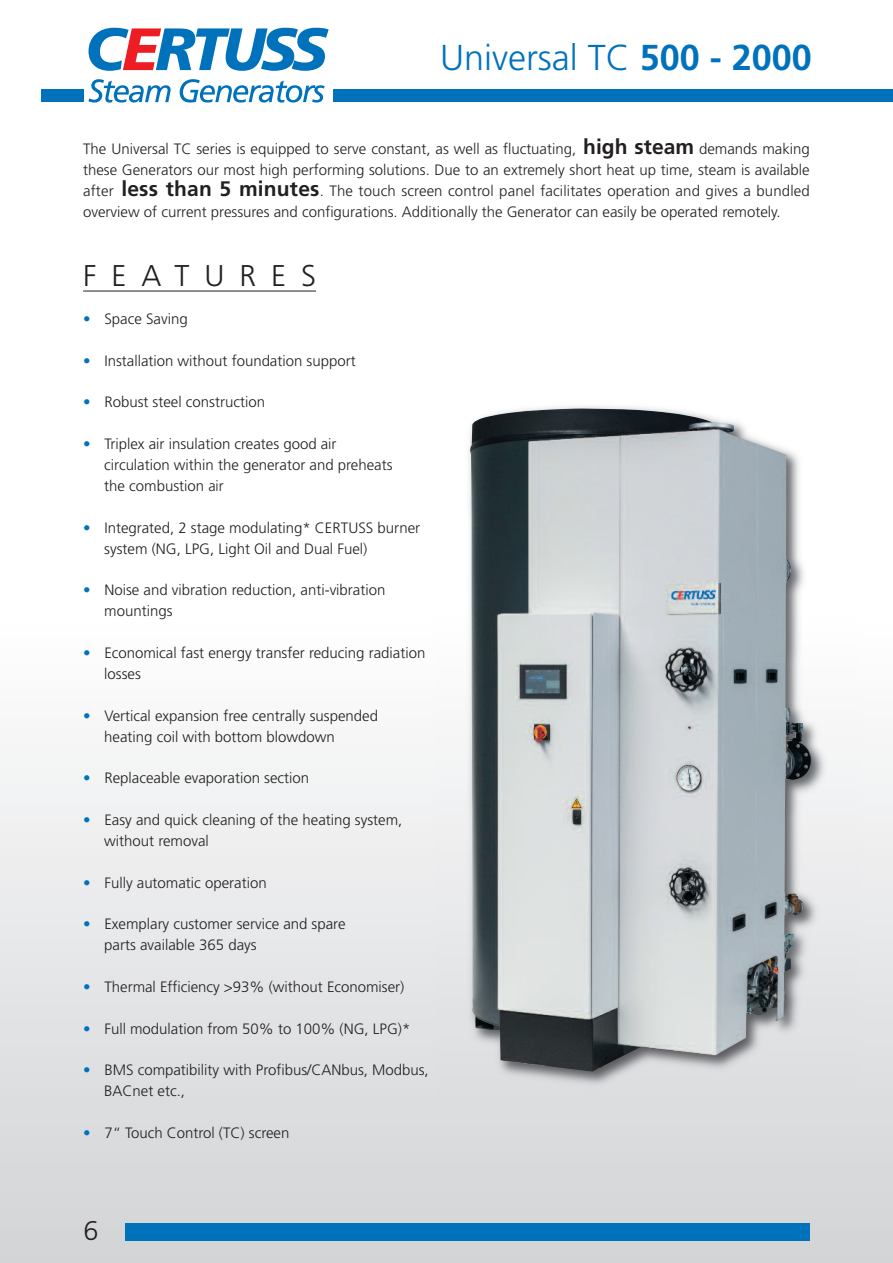
<style>
.page{position:relative;width:893px;height:1263px;background:#fff}
.page>*{position:absolute;margin:0;border:0;box-sizing:border-box;transform-origin:0 0}
.t1{font:300 36px "Frutiger";color:#0072bc}
.t2{font:300 30px "Frutiger";letter-spacing:.5em;color:#231f20}
.t3{font:300 27px "Frutiger";color:#231f20}
.t4{font:300 15px/21px "Frutiger";color:#231f20}
.s1{font-weight:700}
.s2{font-weight:700;font-size:21px}
.s3{color:#0072bc}
</style>
<div class="page">
<div style="left:0;top:0;width:893px;height:1263px;background:linear-gradient(to bottom,#fff,#dbdddf)"></div>
<div style="left:125px;top:1223px;width:685px;height:17px;background:#0072bc"></div>
<div style="left:42px;top:89px;width:851px;height:13px;background:#0072bc"></div>
<div style="left:84px;top:21px;width:249px;height:90px;background:#fff"></div>
<svg style="left:89px;top:28px;width:240px;height:43px"></svg>
<svg style="left:88px;top:79px;width:83px;height:24px"></svg>
<svg style="left:180px;top:79px;width:145px;height:24px"></svg>
<hr style="left:83px;top:291px;width:233px;height:1px;background:#231f20">
<img style="left:435px;top:376px;width:423px;height:732px">
<img style="left:470px;top:409px;width:341px;height:663px">
<h1 class="t1" style="left:440px;top:43px;width:373px">Universal TC <span class="s1">500 - 2000</span></h1>
<p class="t4" style="left:83px;top:139px;width:728px;text-align:justify">The Universal TC series is equipped to serve constant, as well as fluctuating, <span class="s2">high steam</span> demands making these Generators our most high performing solutions. Due to an extremely short heat up time, steam is available after <span class="s2">less than 5 minutes</span>. The touch screen control panel facilitates operation and gives a bundled overview of current pressures and configurations. Additionally the Generator can easily be operated remotely.</p>
<h2 class="t2" style="left:83px;top:264px;width:234px">FEATURES</h2>
<p class="t4" style="left:83px;top:310px;width:106px"><span class="s3">•</span> Space Saving</p>
<p class="t4" style="left:83px;top:351px;width:274px"><span class="s3">•</span> Installation without foundation support</p>
<p class="t4" style="left:83px;top:393px;width:183px"><span class="s3">•</span> Robust steel construction</p>
<p class="t4" style="left:104px;top:435px;width:290px;text-indent:-21px"><span class="s3">•</span> Triplex air insulation creates good air circulation within the generator and preheats the combustion air</p>
<p class="t4" style="left:104px;top:518px;width:317px;text-indent:-21px"><span class="s3">•</span> Integrated, 2 stage modulating* CERTUSS burner system (NG, LPG, Light Oil and Dual Fuel)</p>
<p class="t4" style="left:104px;top:581px;width:283px;text-indent:-21px"><span class="s3">•</span> Noise and vibration reduction, anti-vibration mountings</p>
<p class="t4" style="left:104px;top:644px;width:323px;text-indent:-21px"><span class="s3">•</span> Economical fast energy transfer reducing radiation losses</p>
<p class="t4" style="left:104px;top:706px;width:275px;text-indent:-21px"><span class="s3">•</span> Vertical expansion free centrally suspended heating coil with bottom blowdown</p>
<p class="t4" style="left:83px;top:769px;width:228px"><span class="s3">•</span> Replaceable evaporation section</p>
<p class="t4" style="left:104px;top:810px;width:300px;text-indent:-21px"><span class="s3">•</span> Easy and quick cleaning of the heating system, without removal</p>
<p class="t4" style="left:83px;top:873px;width:185px"><span class="s3">•</span> Fully automatic operation</p>
<p class="t4" style="left:104px;top:915px;width:243px;text-indent:-21px"><span class="s3">•</span> Exemplary customer service and spare parts available 365 days</p>
<p class="t4" style="left:83px;top:977px;width:323px"><span class="s3">•</span> Thermal Efficiency &gt;93% (without Economiser)</p>
<p class="t4" style="left:83px;top:1019px;width:329px"><span class="s3">•</span> Full modulation from 50% to 100% (NG, LPG)*</p>
<p class="t4" style="left:104px;top:1061px;width:326px;text-indent:-21px"><span class="s3">•</span> BMS compatibility with Profibus/CANbus, Modbus,<br>BACnet etc.,</p>
<p class="t4" style="left:83px;top:1123px;width:208px"><span class="s3">•</span> 7“ Touch Control (TC) screen</p>
<h3 class="t3" style="left:83px;top:1219px;width:17px">6</h3>
</div>
